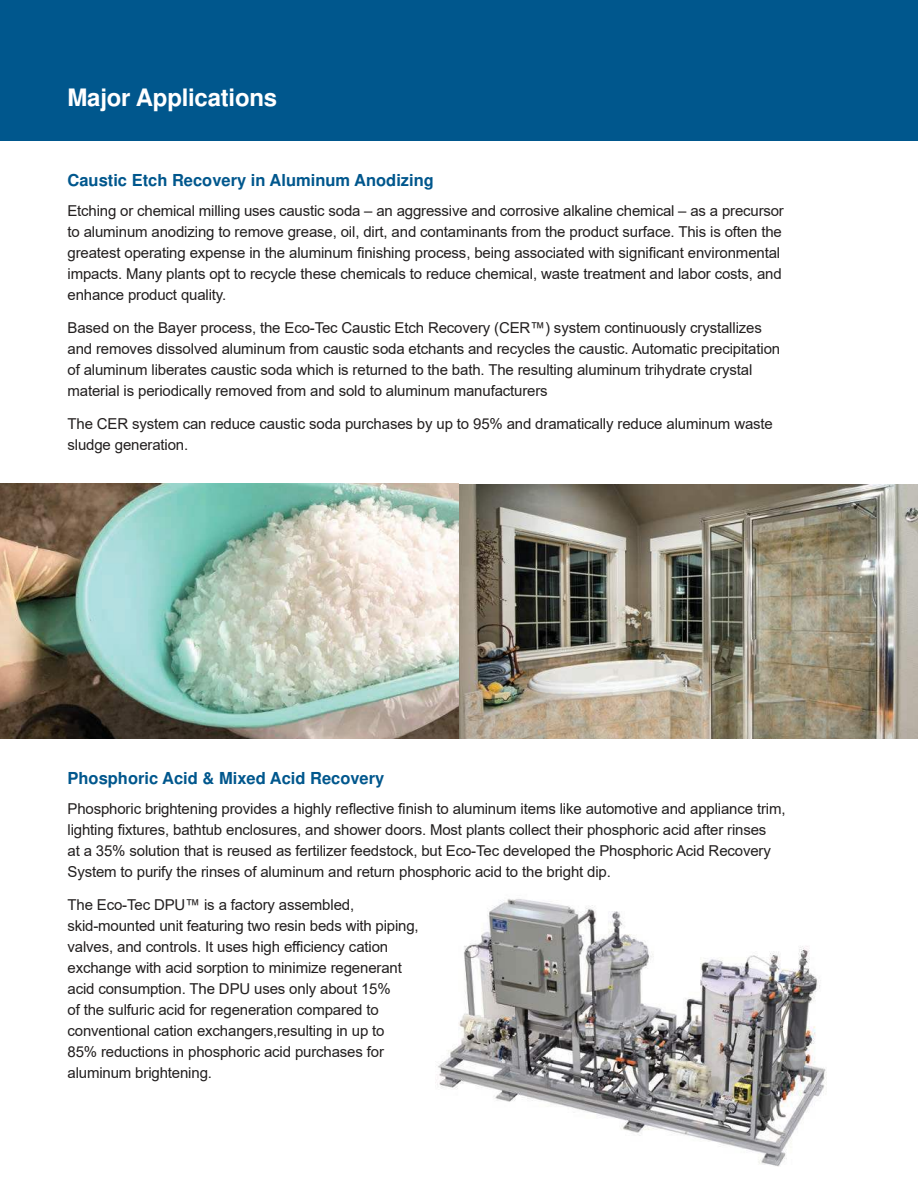
<style>
.page{position:relative;width:918px;height:1188px;background:#fff}
.page>*{position:absolute;margin:0;border:0;box-sizing:border-box;transform-origin:0 0}
.t1{font:700 24px "Arial";letter-spacing:-.01em;color:#fff}
.t2{font:700 16.5px "Arial";color:#00578d}
.t3{font:15px/21px "Arial";letter-spacing:-.01em;color:#221f1f}
</style>
<div class="page">
<img style="left:437px;top:899px;width:390px;height:268px">
<div style="left:0;top:0;width:918px;height:141px;background:#00578d"></div>
<img style="left:0;top:484px;width:918px;height:255px">
<h1 class="t1" style="left:68px;top:88px;width:211px">Major Applications</h1>
<p class="t2" style="left:68px;top:174px;width:368px">Caustic Etch Recovery in Aluminum Anodizing</p>
<p class="t3" style="left:68px;top:200px;width:718px">Etching or chemical milling uses caustic soda – an aggressive and corrosive alkaline chemical – as a precursor to aluminum anodizing to remove grease, oil, dirt, and contaminants from the product surface. This is often the greatest operating expense in the aluminum 昀椀nishing process, being associated with signi昀椀cant environmental impacts. Many plants opt to recycle these chemicals to reduce chemical, waste treatment and labor costs, and enhance product quality.</p>
<p class="t3" style="left:68px;top:317px;width:714px">Based on the Bayer process, the Eco-Tec Caustic Etch Recovery (CER™) system continuously crystallizes and removes dissolved aluminum from caustic soda etchants and recycles the caustic. Automatic precipitation of aluminum liberates caustic soda which is returned to the bath. The resulting aluminum trihydrate crystal material is periodically removed from and sold to aluminum manufacturers</p>
<p class="t3" style="left:68px;top:413px;width:707px">The CER system can reduce caustic soda purchases by up to 95% and dramatically reduce aluminum waste sludge generation.</p>
<p class="t2" style="left:68px;top:772px;width:318px">Phosphoric Acid &amp; Mixed Acid Recovery</p>
<p class="t3" style="left:68px;top:798px;width:720px">Phosphoric brightening provides a highly re昀氀ective 昀椀nish to aluminum items like automotive and appliance trim, lighting 昀椀xtures, bathtub enclosures, and shower doors. Most plants collect their phosphoric acid after rinses<br>at a 35% solution that is reused as fertilizer feedstock, but Eco-Tec developed the Phosphoric Acid Recovery System to purify the rinses of aluminum and return phosphoric acid to the bright dip.</p>
<p class="t3" style="left:68px;top:894px;width:353px">The Eco-Tec DPU™ is a factory assembled, skid-mounted unit featuring two resin beds with piping, valves, and controls. It uses high e昀케ciency cation exchange with acid sorption to minimize regenerant acid consumption. The DPU uses only about 15%<br>of the sulfuric acid for regeneration compared to conventional cation exchangers,resulting in up to<br>85% reductions in phosphoric acid purchases for aluminum brightening.</p>
</div>
